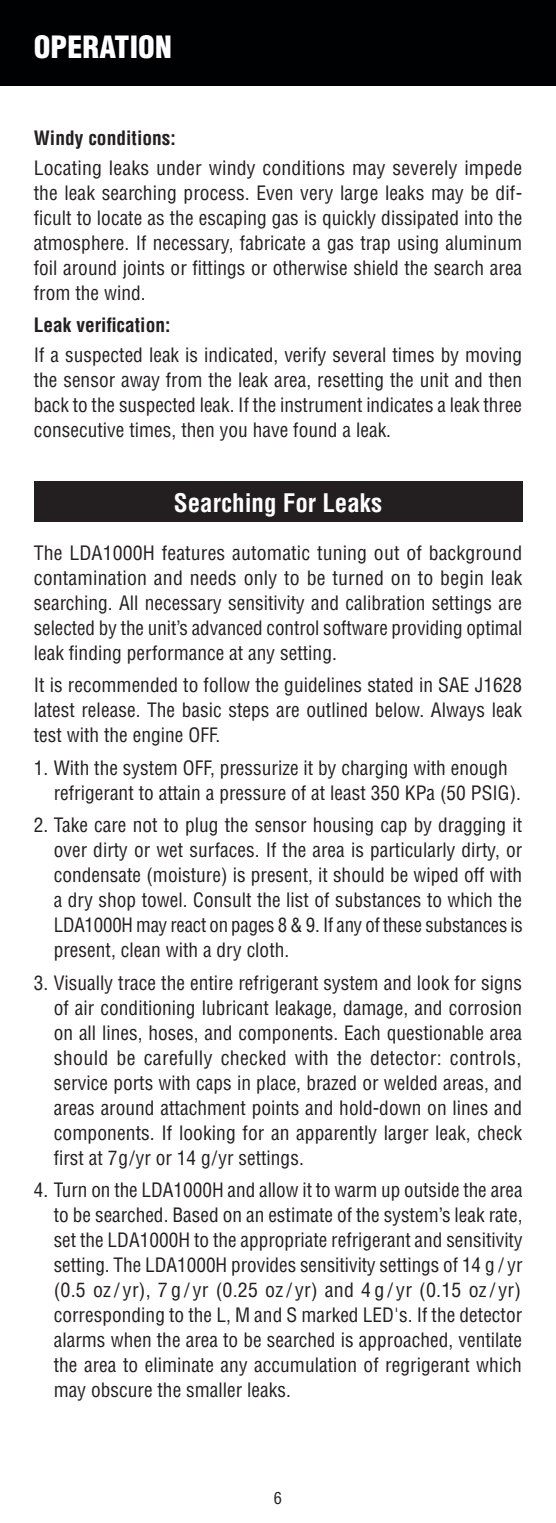
<style>
.page{position:relative;width:556px;height:1523px;background:#fff}
.page>*{position:absolute;margin:0;border:0;box-sizing:border-box;transform-origin:0 0}
.t1{font:900 condensed 30px "Helvetica";letter-spacing:.005em;color:#fff}
.t2{font:700 condensed 25px "Helvetica";color:#fff}
.t3{font:condensed 19.5px/25px "Helvetica";color:#231f20;text-align:justify}
.t4{font:700 condensed 19.5px "Helvetica";color:#231f20}
.t5{font:condensed 16.25px "Helvetica";color:#231f20}
</style>
<div class="page">
<div style="left:0;top:0;width:556px;height:86px;background:#000103"></div>
<div style="left:34px;top:481px;width:488px;height:40px;background:#231f20"></div>
<h1 class="t1" style="left:34px;top:28px;width:139px">OPERATION</h1>
<p class="t4" style="left:34px;top:126px;width:144px">Windy conditions:</p>
<p class="t3" style="left:34px;top:155px;width:490px">Locating leaks under windy conditions may severely impede the leak searching process. Even very large leaks may be dif&shy;ficult to locate as the escaping gas is quickly dissipated into the atmosphere. If necessary, fabricate a gas trap using aluminum foil around joints or fittings or otherwise shield the search area from the wind.</p>
<p class="t4" style="left:34px;top:313px;width:138px">Leak verification:</p>
<p class="t3" style="left:34px;top:343px;width:490px">If a suspected leak is indicated, verify several times by moving the sensor away from the leak area, resetting the unit and then back to the suspected leak. If the instrument indicates a leak three consecutive times, then you have found a leak.</p>
<p class="t2" style="left:174px;top:487px;width:210px">Searching For Leaks</p>
<p class="t3" style="left:34px;top:540px;width:490px">The LDA1000H features automatic tuning out of background contamination and needs only to be turned on to begin leak searching. All necessary sensitivity and calibration settings are selected by the unit’s advanced control software providing optimal leak finding performance at any setting.</p>
<p class="t3" style="left:34px;top:672px;width:490px">It is recommended to follow the guidelines stated in SAE J1628 latest release. The basic steps are outlined below. Always leak test with the engine OFF.</p>
<p class="t3" style="left:54px;top:755px;width:469px;text-indent:-20px">1. With the system OFF, pressurize it by charging with enough refrigerant to attain a pressure of at least 350 KPa (50 PSIG).</p>
<p class="t3" style="left:54px;top:812px;width:471px;text-indent:-20px">2. Take care not to plug the sensor housing cap by dragging it over dirty or wet surfaces. If the area is particularly dirty, or condensate (moisture) is present, it should be wiped off with a dry shop towel. Consult the list of substances to which the LDA1000H may react on pages 8 &amp; 9. If any of these substances is present, clean with a dry cloth.</p>
<p class="t3" style="left:54px;top:970px;width:470px;text-indent:-20px">3. Visually trace the entire refrigerant system and look for signs of air conditioning lubricant leakage, damage, and corrosion on all lines, hoses, and components. Each questionable area should be carefully checked with the detector: controls, service ports with caps in place, brazed or welded areas, and areas around attachment points and hold-down on lines and components. If looking for an apparently larger leak, check first at 7g / yr or 14 g / yr settings.</p>
<p class="t3" style="left:54px;top:1177px;width:470px;text-indent:-20px">4. Turn on the LDA1000H and allow it to warm up outside the area to be searched. Based on an estimate of the system’s leak rate, set the LDA1000H to the appropriate refrigerant and sensitivity setting. The LDA1000H provides sensitivity settings of 14 g / yr (0.5 oz / yr), 7 g / yr (0.25 oz / yr) and 4 g / yr (0.15 oz / yr) corresponding to the L, M and S marked LED's. If the detector alarms when the area to be searched is approached, ventilate the area to eliminate any accumulation of regrigerant which may obscure the smaller leaks.</p>
<p class="t5" style="left:274px;top:1488px;width:10px">6</p>
</div>
